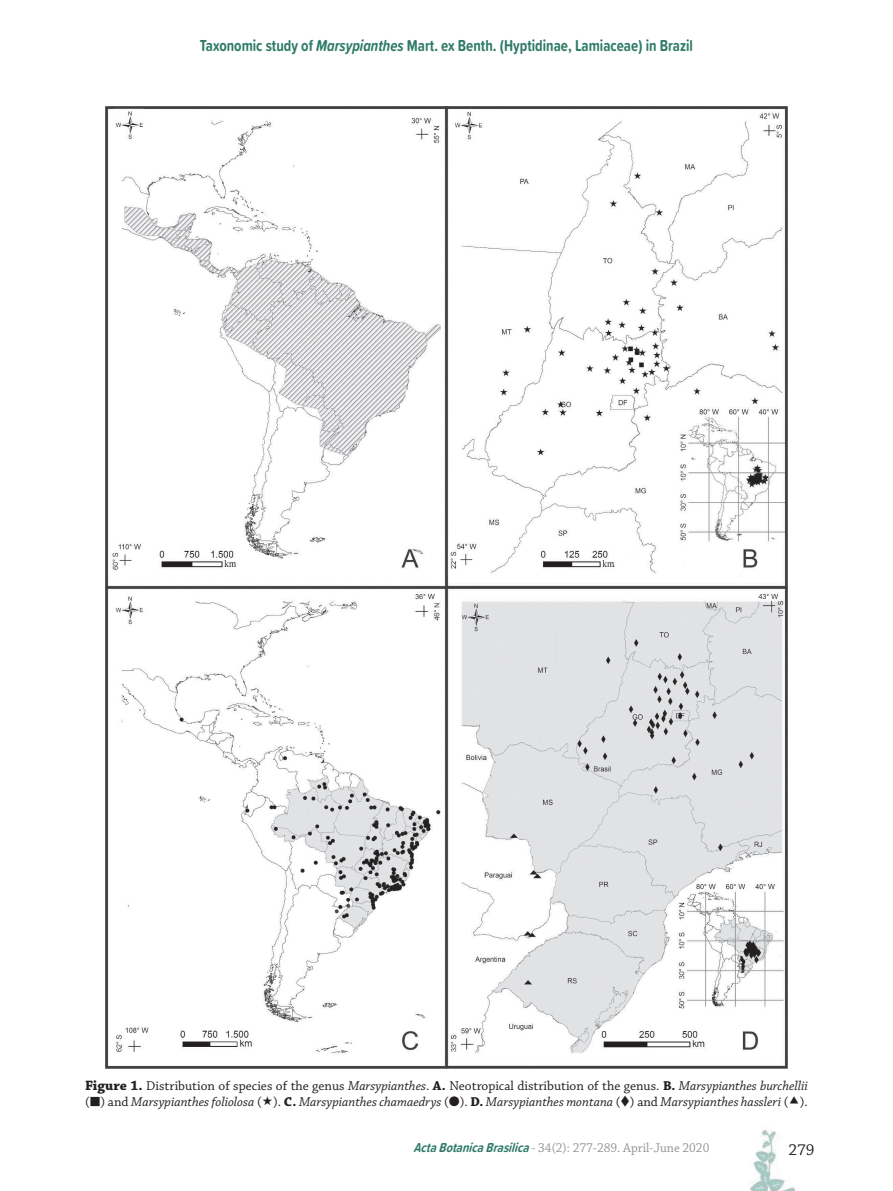
<style>
.page{position:relative;width:893px;height:1191px;background:#fff}
.page>*{position:absolute;margin:0;border:0;box-sizing:border-box;transform-origin:0 0}
.t1{font:700 16.5px "Proxima Soft Cond";color:#2f7b67;scale:.91 1}
.t2{font:16.5px "Chaparral Pro";color:#231f20}
.t3{font:italic 13.5px/16.2px "Chaparral Pro";color:#231f20}
.t4{font:13.5px "Chaparral Pro";color:#939598;scale:.95 1}
.s1{font-style:italic}
.s2{font-weight:700;font-style:normal;font-size:14.25px}
.s3{font-style:normal}
.s4{font-weight:700;font-style:normal}
.s5{font-family:"Cambria Math";font-style:normal}
.s6{font-family:"Proxima Soft Cond";font-weight:700;font-style:italic;color:#2f7b67}
</style>
<div class="page">
<img style="left:749px;top:1130px;width:45px;height:61px">
<img style="left:105px;top:106px;width:683px;height:962px">
<p class="t1" style="left:200px;top:33px;width:543px">Taxonomic study of <span class="s1">Marsypianthes</span> Mart. ex Benth. (Hyptidinae, Lamiaceae) in Brazil</p>
<p class="t3" style="left:85px;top:1077px;width:724px"><span class="s2">Figure 1.</span> <span class="s3">Distribution of species of the genus</span> Marsypianthes<span class="s3">.</span> <span class="s4">A.</span> <span class="s3">Neotropical distribution of the genus.</span> <span class="s4">B.</span> Marsypianthes burchellii <span class="s3">(</span><span class="s5">█</span><span class="s3">) and</span> Marsypianthes foliolosa <span class="s3">( ).</span> <span class="s4">C.</span> Marsypianthes chamaedrys <span class="s3">(</span>●<span class="s3">).</span> <span class="s4">D.</span> Marsypianthes montana <span class="s3">(</span>▼<span class="s3">) and</span> Marsypianthes hassleri <span class="s3">( ).</span></p>
<p class="t4" style="left:414px;top:1140px;width:313px"><span class="s6">ActaBotanicaBrasilica</span>- 34(2): 277-289. April-June 2020</p>
<p class="t2" style="left:788px;top:1141px;width:27px">279</p>
</div>
